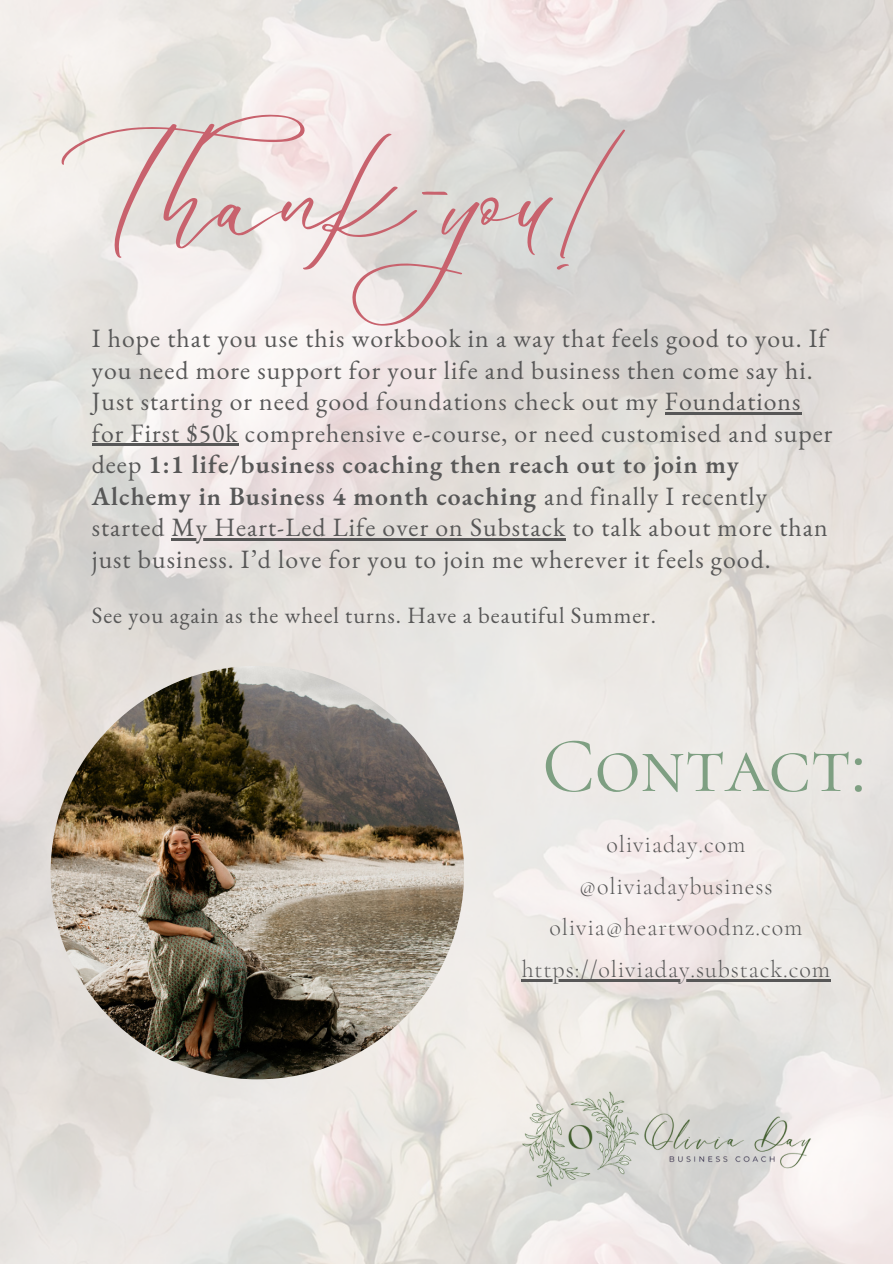
<style>
.page{position:relative;width:893px;height:1264px;background:#fff}
.page>*{position:absolute;margin:0;border:0;box-sizing:border-box;transform-origin:0 0}
.t1{font:91.2px "Le Jour Script";color:#c8626d}
.t2{font:79.05px "Cormorant SC";color:#7e9f82}
.t3{font:25.8px/31.5px "EB Garamond";letter-spacing:.04em;color:#575757}
.t4{font:300 24px "Cormorant Garamond";letter-spacing:.035em;color:#575757}
.t5{font:22.8px "EB Garamond";letter-spacing:.04em;color:#575757}
.s1{font-weight:600}
</style>
<div class="page">
<img style="left:0;top:0;width:892px;height:1263px">
<hr style="left:664px;top:412px;width:137px;height:2px;background:#575757">
<hr style="left:92px;top:444px;width:147px;height:2px;background:#575757">
<hr style="left:172px;top:538px;width:394px;height:2px;background:#575757">
<hr style="left:521px;top:979px;width:309px;height:2px;background:#575757">
<img style="left:51px;top:666px;width:413px;height:413px;border-radius:50%">
<img style="left:515px;top:1048px;width:321px;height:181px">
<p class="t1" style="left:58px;top:142px;width:546px">Thank-you!</p>
<p class="t3" style="left:92px;top:322px;width:742px">I hope that you use this workbook in a way that feels good to you. If you need more support for your life and business then come say hi.<br>Just starting or need good foundations check out my Foundations for First $50k comprehensive e-course, or need customised and super deep <span class="s1">1:1 life/business coaching then reach out to join my Alchemy in Business 4 month coaching</span> and finally I recently started My Heart-Led Life over on Substack to talk about more than just business. I’d love for you to join me wherever it feels good.</p>
<p class="t5" style="left:92px;top:599px;width:565px">See you again as the wheel turns. Have a beautiful Summer.</p>
<p class="t2" style="left:542px;top:718px;width:325px">Contact:</p>
<p class="t4" style="left:606px;top:830px;width:140px">oliviaday.com</p>
<p class="t4" style="left:579px;top:871px;width:195px">@oliviadaybusiness</p>
<p class="t4" style="left:549px;top:913px;width:254px">olivia@heartwoodnz.com</p>
<p class="t4" style="left:521px;top:954px;width:309px">https://oliviaday.substack.com</p>
</div>
